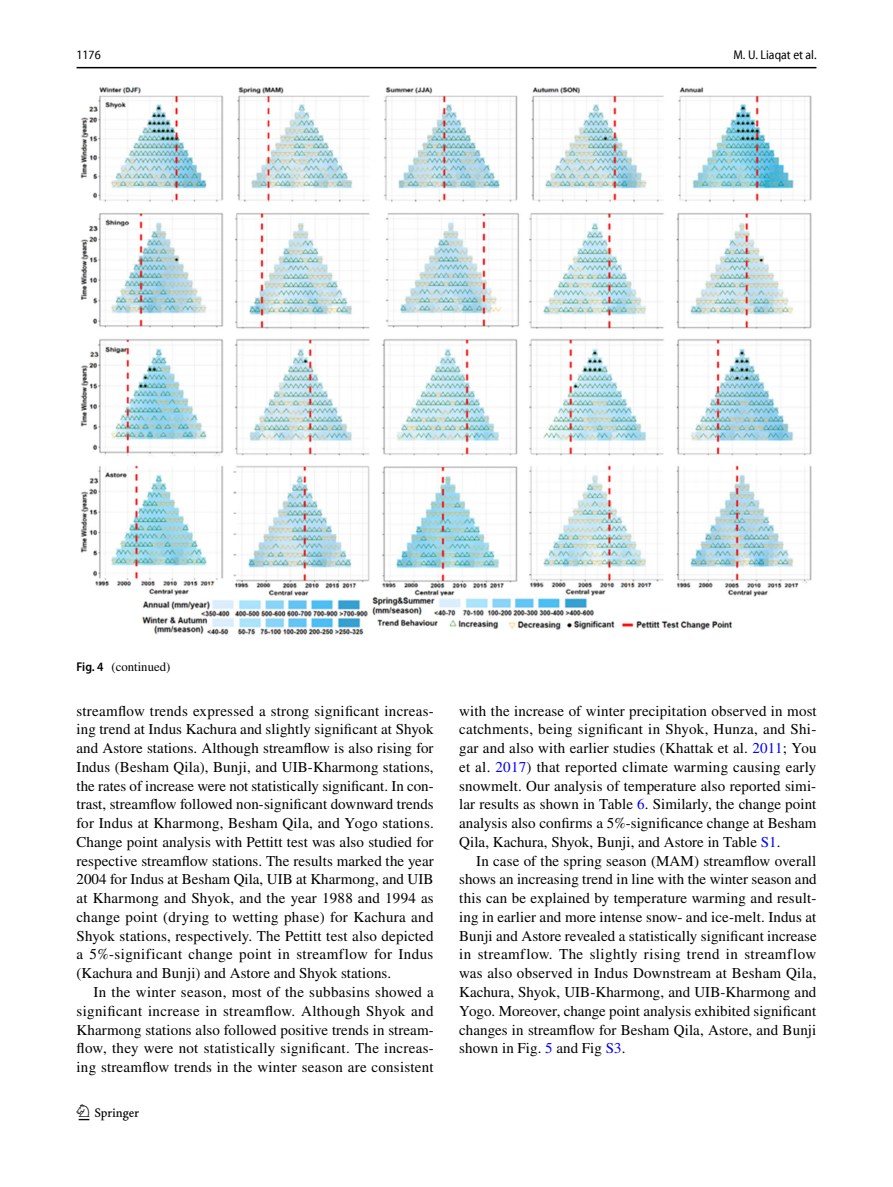
<style>
.page{position:relative;width:893px;height:1187px;background:#fff}
.page>*{position:absolute;margin:0;border:0;box-sizing:border-box;transform-origin:0 0}
.t1{font:22.5px "Springnew Regular 2";color:#000}
.t2{font:15px/18.8px "STIX";letter-spacing:.005em;color:#000;text-align:justify}
.t3{font:semi-condensed 12.75px "Myriad Pro Unic";color:#000}
.t4{font:12.75px "STIX";color:#000}
.s1{font-family:"Myriad Pro";font-weight:600;font-stretch:semi-condensed}
.s2{color:#00f}
</style>
<div class="page">
<hr style="left:77px;top:67px;width:739px;height:1px;background:#000">
<img style="left:81px;top:87px;width:731px;height:548px">
<p class="t3" style="left:77px;top:50px;width:26px">1176</p>
<p class="t3" style="left:733px;top:50px;width:85px">M. U. Liaqat et al.</p>
<p class="t4" style="left:77px;top:657px;width:95px"><span class="s1">Fig. 4</span> (continued)</p>
<p class="t2" style="left:77px;top:702px;width:359px">streamflow trends expressed a strong significant increas&shy;ing trend at Indus Kachura and slightly significant at Shyok and Astore stations. Although streamflow is also rising for Indus (Besham Qila), Bunji, and UIB-Kharmong stations, the rates of increase were not statistically significant. In con&shy;trast, streamflow followed non-significant downward trends for Indus at Kharmong, Besham Qila, and Yogo stations.<br>Change point analysis with Pettitt test was also studied for respective streamflow stations. The results marked the year 2004 for Indus at Besham Qila, UIB at Kharmong, and UIB at Kharmong and Shyok, and the year 1988 and 1994 as change point (drying to wetting phase) for Kachura and Shyok stations, respectively. The Pettitt test also depicted a 5%-significant change point in streamflow for Indus (Kachura and Bunji) and Astore and Shyok stations.</p>
<p class="t2" style="left:77px;top:983px;width:359px;text-indent:17px">In the winter season, most of the subbasins showed a significant increase in streamflow. Although Shyok and Kharmong stations also followed positive trends in stream&shy;flow, they were not statistically significant. The increas&shy;ing streamflow trends in the winter season are consistent</p>
<h1 class="t1" style="left:79px;top:1104px;width:62px">1 3</h1>
<p class="t2" style="left:459px;top:702px;width:359px">with the increase of winter precipitation observed in most catchments, being significant in Shyok, Hunza, and Shi&shy;gar and also with earlier studies (Khattak et al. <span class="s2">2011</span>; You et al. <span class="s2">2017</span>) that reported climate warming causing early snowmelt. Our analysis of temperature also reported simi&shy;lar results as shown in Table <span class="s2">6</span>. Similarly, the change point analysis also confirms a 5%-significance change at Besham Qila, Kachura, Shyok, Bunji, and Astore in Table <span class="s2">S1</span>.</p>
<p class="t2" style="left:459px;top:852px;width:359px;text-indent:17px">In case of the spring season (MAM) streamflow overall shows an increasing trend in line with the winter season and this can be explained by temperature warming and result&shy;ing in earlier and more intense snow- and ice-melt. Indus at Bunji and Astore revealed a statistically significant increase in streamflow. The slightly rising trend in streamflow was also observed in Indus Downstream at Besham Qila, Kachura, Shyok, UIB-Kharmong, and UIB-Kharmong and Yogo. Moreover, change point analysis exhibited significant changes in streamflow for Besham Qila, Astore, and Bunji shown in Fig. <span class="s2">5</span> and Fig <span class="s2">S3</span>.</p>
</div>
